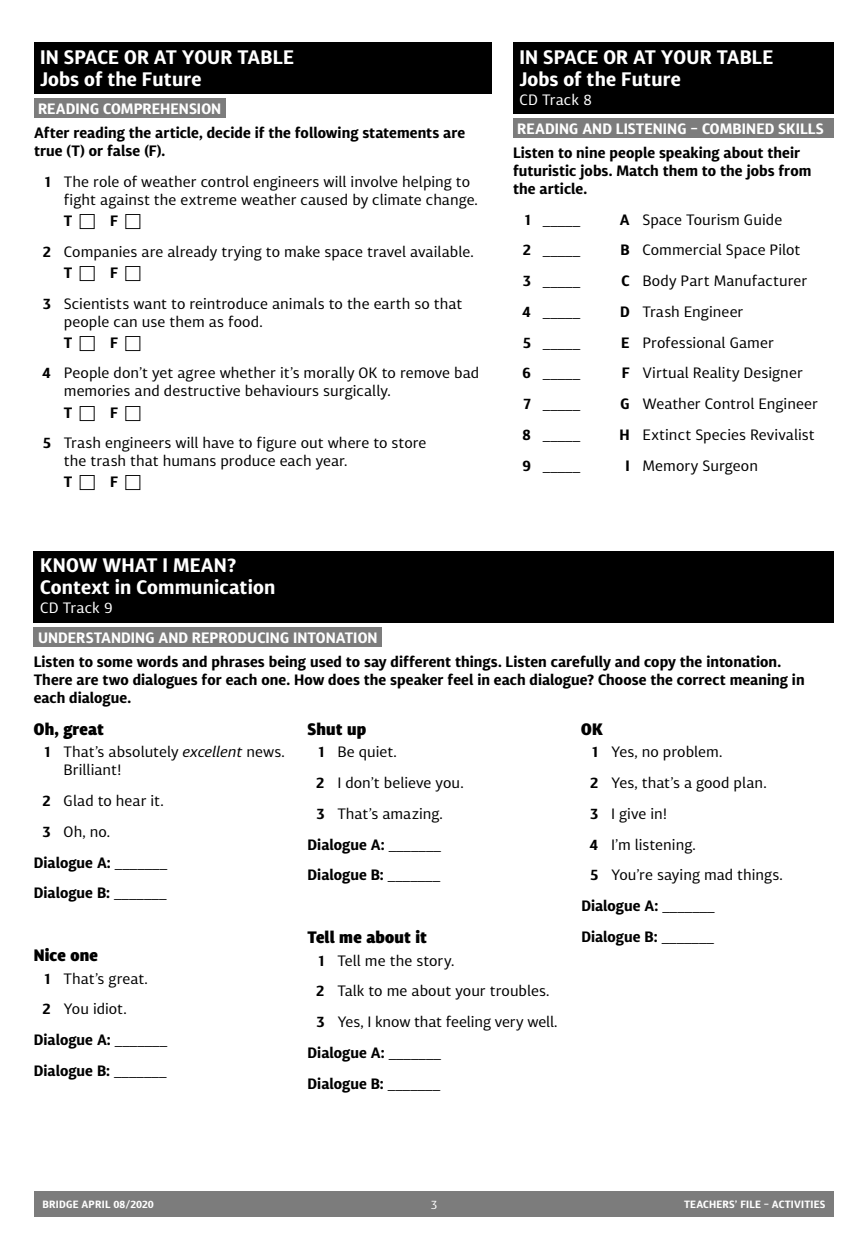
<style>
.page{position:relative;width:868px;height:1238px;background:#fff}
.page>*{position:absolute;margin:0;border:0;box-sizing:border-box;transform-origin:0 0}
.t1{font:700 19.5px/21.8px "Diaria Sans Pro";letter-spacing:.01em;color:#fff}
.t2{font:900 16.5px "Diaria Sans Pro";letter-spacing:.01em;color:#000}
.t3{font:15px/30.8px "Diaria Sans Pro";color:#000}
.t4{font:700 15px/18px "Diaria Sans Pro";color:#000}
.t5{font:700 15px "Diaria Sans Pro";color:#fff}
.t6{font:15px "Diaria Sans Pro";letter-spacing:.005em;color:#fff}
.t7{font:12px "Diaria Sans Pro";color:#fff}
.t8{font:700 10.5px "Diaria Sans Pro";letter-spacing:.02em;color:#fff}
.s1{font-weight:700}
.s2{font-style:italic}
.s3{font-weight:400}
</style>
<div class="page">
<div style="left:34px;top:1191px;width:799px;height:25px;background:#7c7c7c"></div>
<div style="left:34px;top:43px;width:457px;height:51px;background:#000"></div>
<div style="left:34px;top:551px;width:799px;height:71px;background:#000"></div>
<div style="left:513px;top:43px;width:320px;height:71px;background:#000"></div>
<div style="left:34px;top:98px;width:191px;height:20px;background:#7c7c7c"></div>
<div style="left:34px;top:626px;width:348px;height:20px;background:#7c7c7c"></div>
<div style="left:513px;top:118px;width:320px;height:20px;background:#7c7c7c"></div>
<h1 class="t1" style="left:40px;top:46px;width:255px">In Space or at Your Table<br>Jobs of the Future</h1>
<p class="t5" style="left:38px;top:99px;width:183px">Reading Comprehension</p>
<h1 class="t1" style="left:519px;top:46px;width:255px">In Space or at Your Table<br>Jobs of the Future</h1>
<p class="t6" style="left:519px;top:90px;width:74px">CD Track 8</p>
<p class="t4" style="left:34px;top:124px;width:432px">After reading the article, decide if the following statements are</p>
<p class="t5" style="left:517px;top:119px;width:308px">Reading an d Listening – Combined Skills</p>
<p class="t3" style="left:45px;top:135px;width:426px;text-indent:-11px"><span class="s1">true (T) or false (F).<br>1</span> The role of weather control engineers will involve helping to</p>
<p class="t3" style="left:64px;top:184px;width:415px">fight against the extreme weather caused by climate change.</p>
<p class="t4" style="left:64px;top:211px;width:10px">T</p>
<p class="t4" style="left:513px;top:144px;width:300px">Listen to nine people speaking about their futuristic jobs. Match them to the jobs from the article.</p>
<p class="t3" style="left:522px;top:204px;width:60px;text-align:justify"><span class="s1">1</span> _____ <span class="s1">2</span> _____ <span class="s1">3</span> _____ <span class="s1">4</span> _____ <span class="s1">5</span> _____ <span class="s1">6</span> _____ <span class="s1">7</span> _____ <span class="s1">8</span> _____ <span class="s1">9</span> _____</p>
<p class="t3" style="left:619px;top:204px;width:164px"><span class="s1">A</span> Space Tourism Guide</p>
<p class="t3" style="left:43px;top:205px;width:432px;text-indent:67px"><span class="s1">F<br>2</span> Companies are already trying to make space travel available.</p>
<p class="t4" style="left:64px;top:263px;width:10px">T</p>
<p class="t3" style="left:620px;top:234px;width:181px"><span class="s1">B</span> Commercial Space Pilot</p>
<p class="t3" style="left:621px;top:265px;width:187px"><span class="s1">C</span> Body Part Manufacturer</p>
<p class="t3" style="left:620px;top:296px;width:125px"><span class="s1">D</span> Trash Engineer</p>
<p class="t3" style="left:621px;top:327px;width:154px"><span class="s1">E</span> Professional Gamer</p>
<p class="t3" style="left:621px;top:357px;width:183px"><span class="s1">F</span> Virtual Reality Designer</p>
<p class="t3" style="left:620px;top:388px;width:199px"><span class="s1">G</span> Weather Control Engineer</p>
<p class="t3" style="left:619px;top:419px;width:197px"><span class="s1">H</span> Extinct Species Revivalist</p>
<p class="t3" style="left:625px;top:450px;width:134px"><span class="s1">I</span> Memory Surgeon</p>
<p class="t3" style="left:43px;top:257px;width:421px;text-indent:67px"><span class="s1">F<br>3</span> Scientists want to reintroduce animals to the earth so that</p>
<p class="t3" style="left:64px;top:306px;width:200px">people can use them as food.</p>
<p class="t4" style="left:64px;top:333px;width:10px">T</p>
<p class="t3" style="left:42px;top:327px;width:438px;text-indent:68px"><span class="s1">F<br>4</span> People don’t yet agree whether it’s morally OK to remove bad</p>
<p class="t3" style="left:64px;top:375px;width:328px">memories and destructive behaviours surgically.</p>
<p class="t4" style="left:64px;top:403px;width:10px">T</p>
<p class="t3" style="left:43px;top:396px;width:385px;text-indent:67px"><span class="s1">F<br>5</span> Trash engineers will have to figure out where to store</p>
<p class="t3" style="left:64px;top:445px;width:285px">the trash that humans produce each year.</p>
<p class="t4" style="left:64px;top:472px;width:10px">T</p>
<p class="t4" style="left:110px;top:472px;width:9px">F</p>
<h1 class="t1" style="left:40px;top:554px;width:237px">Know What IMean?<br>Context in Communication</h1>
<p class="t6" style="left:40px;top:598px;width:74px">CD Track 9</p>
<p class="t5" style="left:38px;top:627px;width:66px">Un derstan</p>
<p class="t5" style="left:121px;top:627px;width:256px">ding an d Reproducing Intonation</p>
<p class="t4" style="left:34px;top:652px;width:772px">Listen to some words and phrases being used to say different things. Listen carefully and copy the intonation.<br>There are two dialogues for each one. How does the speaker feel in each dialogue? Choose the correct meaning in each dialogue.</p>
<p class="t2" style="left:34px;top:718px;width:71px">Oh, great</p>
<p class="t3" style="left:64px;top:742px;width:223px;line-height:18px;text-indent:-19px"><span class="s1">1</span> That’s absolutely <span class="s2">excellent</span> news.<br>Brilliant!</p>
<p class="t3" style="left:42px;top:785px;width:123px"><span class="s1">2</span> Glad to hear it.</p>
<p class="t3" style="left:43px;top:816px;width:69px"><span class="s1">3</span> Oh, no.</p>
<p class="t4" style="left:34px;top:853px;width:135px">Dialogue A: <span class="s3">_______</span></p>
<p class="t4" style="left:34px;top:883px;width:134px">Dialogue B: <span class="s3">_______</span></p>
<p class="t2" style="left:307px;top:718px;width:60px">Shut up</p>
<p class="t3" style="left:318px;top:736px;width:80px"><span class="s1">1</span> Be quiet.</p>
<p class="t3" style="left:316px;top:767px;width:149px"><span class="s1">2</span> I don’t believe you.</p>
<p class="t3" style="left:316px;top:798px;width:128px"><span class="s1">3</span> That’s amazing.</p>
<p class="t4" style="left:307px;top:835px;width:135px">Dialogue A: <span class="s3">_______</span></p>
<p class="t4" style="left:307px;top:865px;width:134px">Dialogue B: <span class="s3">_______</span></p>
<p class="t2" style="left:581px;top:718px;width:23px">OK</p>
<p class="t3" style="left:592px;top:736px;width:132px"><span class="s1">1</span> Yes, no problem.</p>
<p class="t3" style="left:590px;top:767px;width:178px"><span class="s1">2</span> Yes, that’s a good plan.</p>
<p class="t3" style="left:590px;top:798px;width:79px"><span class="s1">3</span> I give in!</p>
<p class="t3" style="left:589px;top:828px;width:108px"><span class="s1">4</span> I’m listening.</p>
<p class="t3" style="left:590px;top:859px;width:194px"><span class="s1">5</span> You’re saying mad things.</p>
<p class="t4" style="left:581px;top:896px;width:135px">Dialogue A: <span class="s3">_______</span></p>
<p class="t4" style="left:581px;top:927px;width:134px">Dialogue B: <span class="s3">_______</span></p>
<p class="t2" style="left:307px;top:926px;width:121px">Tell me about it</p>
<p class="t3" style="left:318px;top:944px;width:137px"><span class="s1">1</span> Tell me the story.</p>
<p class="t3" style="left:316px;top:975px;width:235px"><span class="s1">2</span> Talk to me about your troubles.</p>
<p class="t3" style="left:316px;top:1006px;width:242px"><span class="s1">3</span> Yes, I know that feeling very well.</p>
<p class="t4" style="left:307px;top:1043px;width:135px">Dialogue A: <span class="s3">_______</span></p>
<p class="t4" style="left:307px;top:1074px;width:134px">Dialogue B: <span class="s3">_______</span></p>
<p class="t2" style="left:34px;top:944px;width:66px">Nice one</p>
<p class="t3" style="left:45px;top:962px;width:105px"><span class="s1">1</span> That’s great.</p>
<p class="t3" style="left:42px;top:993px;width:86px"><span class="s1">2</span> You idiot.</p>
<p class="t4" style="left:34px;top:1030px;width:135px">Dialogue A: <span class="s3">_______</span></p>
<p class="t4" style="left:34px;top:1061px;width:134px">Dialogue B: <span class="s3">_______</span></p>
<p class="t8" style="left:43px;top:1197px;width:113px">Bridge April 08/2020</p>
<p class="t7" style="left:430px;top:1196px;width:8px">3</p>
<p class="t8" style="left:684px;top:1197px;width:143px">teachers’ file – activities</p>
</div>
